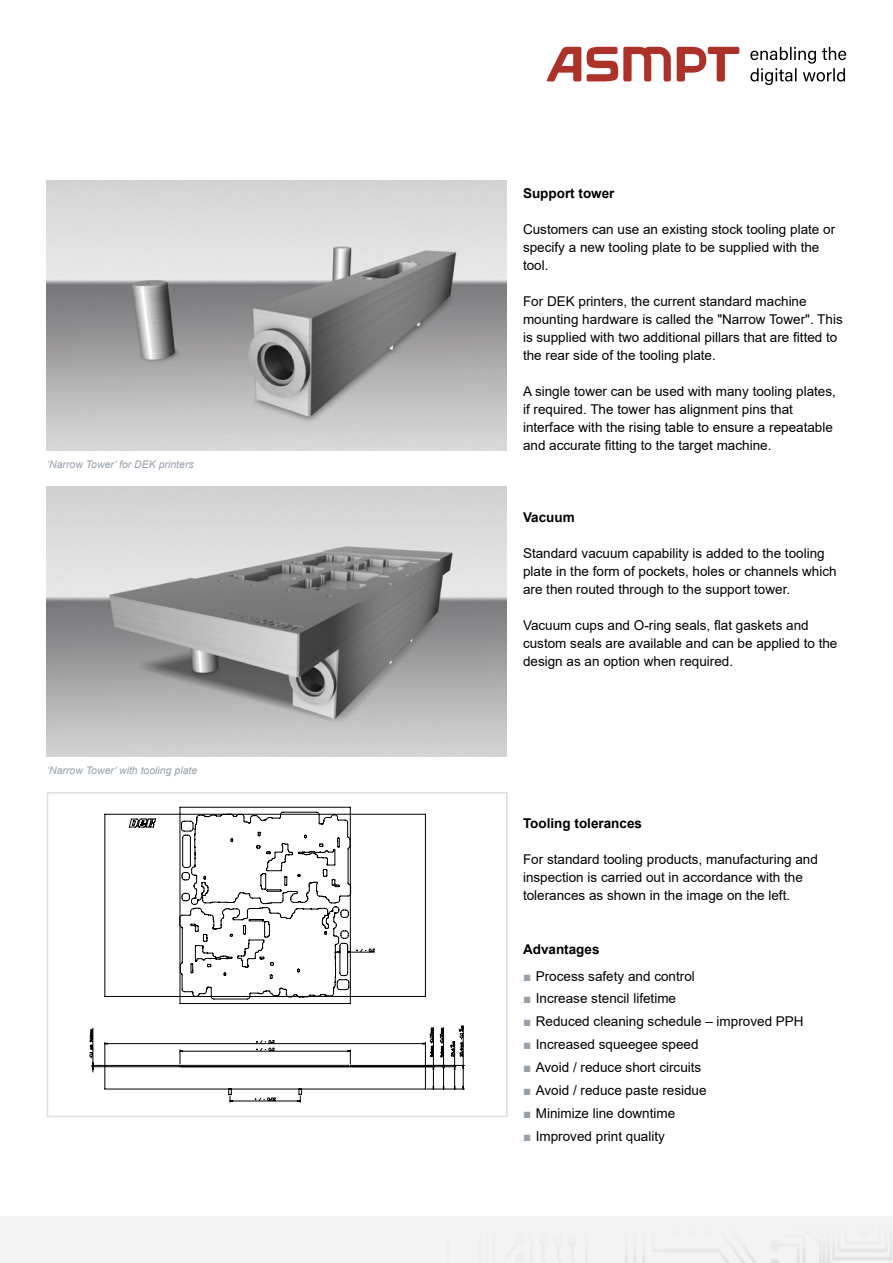
<style>
.page{position:relative;width:893px;height:1263px;background:#fff}
.page>*{position:absolute;margin:0;border:0;box-sizing:border-box;transform-origin:0 0}
.t1{font:13.5px/18px "Arial";color:#000}
.t2{font:700 13.5px "Arial";color:#000}
.t3{font:italic 10.5px "Arial";color:#98a0aa}
.s1{color:#98a0aa}
</style>
<div class="page">
<hr style="left:230px;top:1101px;width:70px;height:1px;background:#000">
<hr style="left:427px;top:1089px;width:38px;height:1px;background:#000">
<hr style="left:427px;top:1065px;width:38px;height:1px;background:#000">
<svg style="left:104px;top:807px;width:322px;height:12px"></svg>
<svg style="left:179px;top:811px;width:195px;height:8px"></svg>
<svg style="left:90px;top:819px;width:336px;height:281px"></svg>
<svg style="left:264px;top:1026px;width:200px;height:76px"></svg>
<div style="left:47px;top:792px;width:460px;height:325px;border:2px solid #dddee3"></div>
<img style="left:47px;top:180px;width:459px;height:270px">
<img style="left:47px;top:486px;width:459px;height:270px">
<svg style="left:750px;top:47px;width:96px;height:38px"></svg>
<svg style="left:677px;top:47px;width:62px;height:34px"></svg>
<svg style="left:547px;top:47px;width:124px;height:34px"></svg>
<p class="t3" style="left:47px;top:458px;width:149px">‘Narrow Tower’ for DEK printers</p>
<p class="t3" style="left:47px;top:764px;width:152px">‘Narrow Tower’ with tooling plate</p>
<p class="t2" style="left:523px;top:184px;width:93px">Support tower</p>
<p class="t1" style="left:523px;top:220px;width:314px">Customers can use an existing stock tooling plate or specify a new tooling plate to be supplied with the tool.</p>
<p class="t1" style="left:523px;top:292px;width:321px">For DEK printers, the current standard machine mounting hardware is called the "Narrow Tower". This is supplied with two additional pillars that are fitted to the rear side of the tooling plate.</p>
<p class="t1" style="left:523px;top:382px;width:314px">A single tower can be used with many tooling plates, if required. The tower has alignment pins that interface with the rising table to ensure a repeatable and accurate fitting to the target machine.</p>
<p class="t2" style="left:523px;top:508px;width:53px">Vacuum</p>
<p class="t1" style="left:523px;top:544px;width:315px">Standard vacuum capability is added to the tooling plate in the form of pockets, holes or channels which are then routed through to the support tower.</p>
<p class="t1" style="left:523px;top:616px;width:316px">Vacuum cups and O-ring seals, flat gaskets and custom seals are available and can be applied to the design as an option when required.</p>
<p class="t2" style="left:523px;top:814px;width:121px">Tooling tolerances</p>
<p class="t1" style="left:523px;top:850px;width:296px">For standard tooling products, manufacturing and inspection is carried out in accordance with the tolerances as shown in the image on the left.</p>
<p class="t2" style="left:523px;top:940px;width:78px">Advantages</p>
<p class="t1" style="left:523px;top:967px;width:173px"><span class="s1">■</span> Process safety and control</p>
<p class="t1" style="left:523px;top:990px;width:155px"><span class="s1">■</span> Increase stencil lifetime</p>
<p class="t1" style="left:523px;top:1012px;width:282px"><span class="s1">■</span> Reduced cleaning schedule – improved PPH</p>
<p class="t1" style="left:523px;top:1035px;width:177px"><span class="s1">■</span> Increased squeegee speed</p>
<p class="t1" style="left:523px;top:1058px;width:180px"><span class="s1">■</span> Avoid / reduce short circuits</p>
<p class="t1" style="left:523px;top:1081px;width:185px"><span class="s1">■</span> Avoid / reduce paste residue</p>
<p class="t1" style="left:523px;top:1104px;width:154px"><span class="s1">■</span> Minimize line downtime</p>
<p class="t1" style="left:523px;top:1127px;width:143px"><span class="s1">■</span> Improved print quality</p>
</div>
